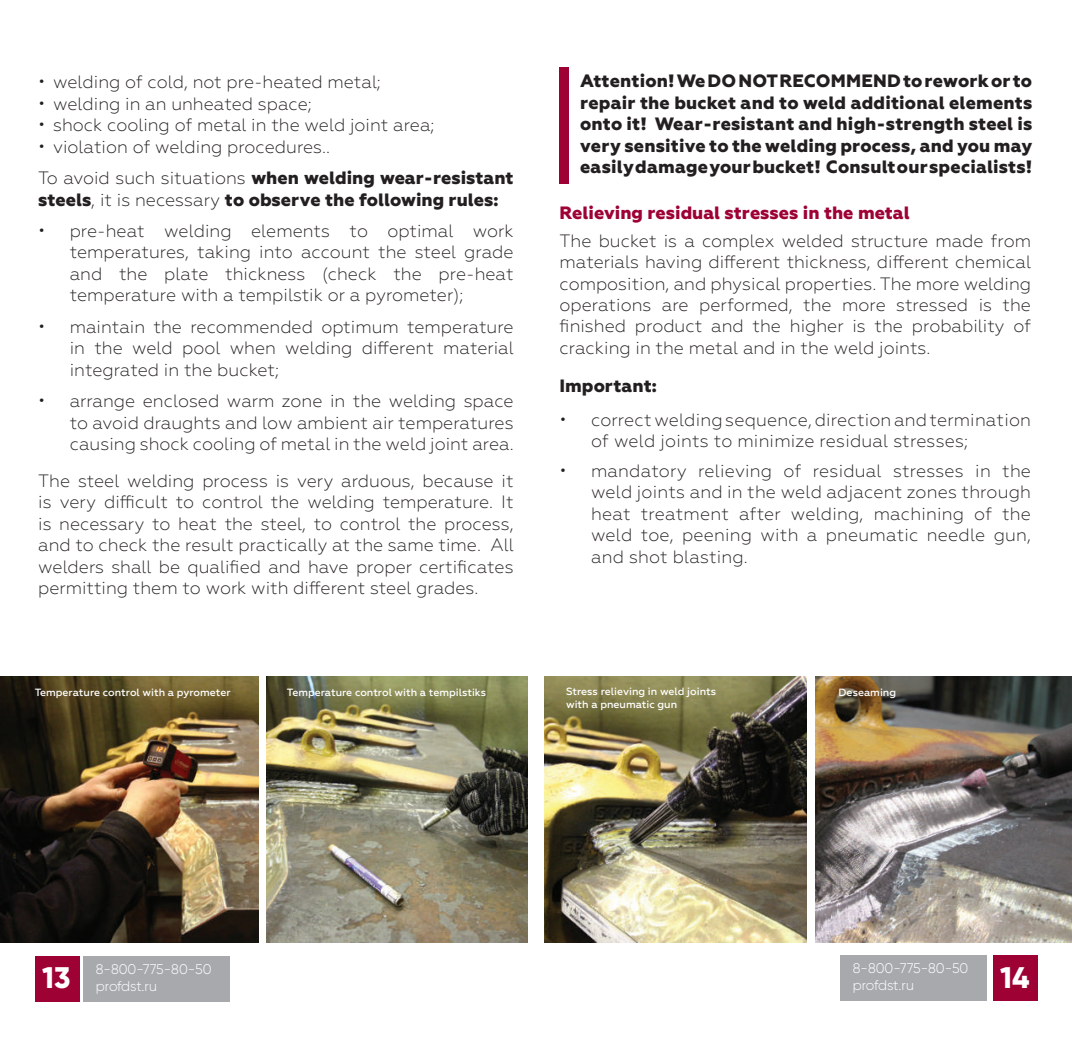
<style>
.page{position:relative;width:1072px;height:1047px;background:#fff}
.page>*{position:absolute;margin:0;border:0;box-sizing:border-box;transform-origin:0 0}
.t1{font:800 29.75px "Gilroy";color:#fff}
.t2{font:300 17.85px/21.3px "Geometria";color:#231f20;text-align:justify}
.t3{font:800 17.85px/21.3px "Geometria";letter-spacing:.005em;color:#231f20;text-align:justify}
.t4{font:800 17.85px "Geometria";color:#9e0133}
.t5{font:300 14px/16.8px "Gilroy";color:#fff}
.t6{font:500 10.5px/12.6px "Geometria";color:#fff}
.s1{font-weight:800}
.s2{font-weight:300}
</style>
<div class="page">
<div style="left:35px;top:956px;width:44px;height:45px;background:#9e0133"></div>
<div style="left:992px;top:955px;width:45px;height:46px;background:#9e0133"></div>
<div style="left:84px;top:956px;width:146px;height:45px;background:#a8a9ad"></div>
<div style="left:840px;top:955px;width:147px;height:46px;background:#a8a9ad"></div>
<div style="left:559px;top:67px;width:10px;height:117px;background:#9e0133"></div>
<img style="left:0;top:676px;width:259px;height:267px">
<img style="left:267px;top:676px;width:260px;height:267px">
<img style="left:816px;top:676px;width:255px;height:267px">
<img style="left:545px;top:676px;width:261px;height:267px">
<p class="t2" style="left:38px;top:71px;width:344px">• welding of cold, not pre-heated metal;</p>
<p class="t2" style="left:38px;top:93px;width:275px">• welding in an unheated space;</p>
<p class="t2" style="left:38px;top:114px;width:398px">• shock cooling of metal in the weld joint area;</p>
<p class="t2" style="left:38px;top:130px;width:477px;line-height:31.5px">• violation of welding procedures..<br>To avoid such situations <span class="s1">when welding wear-resistant</span></p>
<p class="t3" style="left:38px;top:189px;width:461px">steels<span class="s2">, it is necessary</span> to observe the following rules:</p>
<p class="t2" style="left:70px;top:220px;width:445px;text-indent:-32px">• pre-heat welding elements to optimal work temperatures, taking into account the steel grade and the plate thickness (check the pre-heat temperature with a tempilstik or a pyrometer);</p>
<p class="t2" style="left:70px;top:316px;width:445px;text-indent:-32px">• maintain the recommended optimum temperature in the weld pool when welding different material integrated in the bucket;</p>
<p class="t2" style="left:70px;top:390px;width:445px;text-indent:-32px">• arrange enclosed warm zone in the welding space to avoid draughts and low ambient air temperatures causing shock cooling of metal in the weld joint area.</p>
<p class="t2" style="left:38px;top:470px;width:477px">The steel welding process is very arduous, because it is very difficult to control the welding temperature. It is necessary to heat the steel, to control the process, and to check the result practically at the same time. All welders shall be qualified and have proper certificates permitting them to work with different steel grades.</p>
<p class="t3" style="left:580px;top:71px;width:453px">Attention! We DO NOT RECOMMEND to rework or to repair the bucket and to weld additional elements onto it! Wear-resistant and high-strength steel is very sensitive to the welding process, and you may easily damage your bucket! Consult our specialists!</p>
<p class="t4" style="left:559px;top:202px;width:351px">Relieving residual stresses in the metal</p>
<p class="t2" style="left:559px;top:230px;width:473px">The bucket is a complex welded structure made from materials having different thickness, different chemical composition, and physical properties. The more welding operations are performed, the more stressed is the finished product and the higher is the probability of cracking in the metal and in the weld joints.</p>
<p class="t3" style="left:559px;top:376px;width:99px">Important:</p>
<p class="t2" style="left:591px;top:409px;width:441px;text-indent:-32px">• correct welding sequence, direction and termination of weld joints to minimize residual stresses;</p>
<p class="t2" style="left:591px;top:460px;width:441px;text-indent:-32px">• mandatory relieving of residual stresses in the weld joints and in the weld adjacent zones through heat treatment after welding, machining of the weld toe, peening with a pneumatic needle gun, and shot blasting.</p>
<p class="t6" style="left:566px;top:685px;width:152px">Stress relieving in weld joints with a pneumatic gun</p>
<p class="t6" style="left:35px;top:686px;width:197px">Temperature control with a pyrometer</p>
<p class="t6" style="left:287px;top:686px;width:201px">Temperature control with a tempilstiks</p>
<p class="t6" style="left:838px;top:686px;width:59px">Deseaming</p>
<p class="t5" style="left:96px;top:960px;width:117px">8-800-775-80-50 profdst.ru</p>
<p class="t5" style="left:852px;top:960px;width:117px">8-800-775-80-50 profdst.ru</p>
<h1 class="t1" style="left:42px;top:958px;width:30px">13</h1>
<h1 class="t1" style="left:1000px;top:958px;width:31px">14</h1>
</div>
